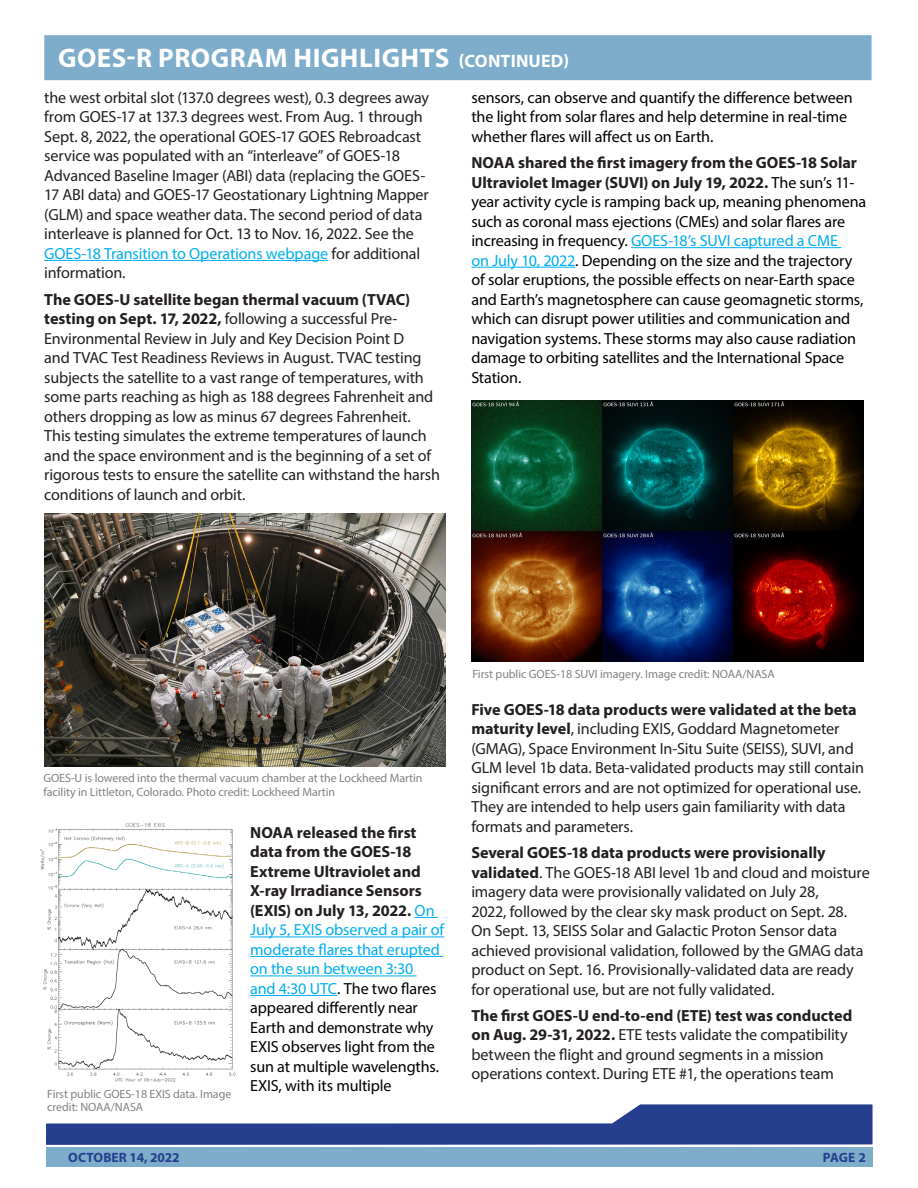
<style>
.page{position:relative;width:918px;height:1188px;background:#fff}
.page>*{position:absolute;margin:0;border:0;box-sizing:border-box;transform-origin:0 0}
.t1{font:700 27px "Myriad Pro";letter-spacing:.02em;color:#fff}
._508BODY{font:16.2px/19.5px "Myriad Pro";letter-spacing:-.01em;color:#231f20}
._508BODY-2{font:16.2px/19.5px "Myriad Pro";letter-spacing:-.01em;color:#000}
.t2{font:700 13.5px "Myriad Pro";letter-spacing:-.005em;color:#253f8e}
._508_Caption{font:12px/13.5px "Myriad Pro";letter-spacing:-.005em;color:#808285}
.s1{font-size:18px}
.s2{color:#00aeef}
.s3{font-weight:700}
.s4{font-weight:700;color:#231f20}
</style>
<div class="page">
<div style="left:46px;top:1147px;width:826px;height:20px;background:#7dadcb"></div>
<svg style="left:46px;top:1105px;width:826px;height:40px"></svg>
<div style="left:44px;top:35px;width:828px;height:45px;background:#7dadcb"></div>
<hr style="left:44px;top:260px;width:284px;height:1px;background:#00aeef">
<svg style="left:415px;top:917px;width:23px;height:1px"></svg>
<hr style="left:250px;top:937px;width:194px;height:1px;background:#00aeef">
<hr style="left:250px;top:956px;width:193px;height:1px;background:#00aeef">
<hr style="left:250px;top:976px;width:167px;height:1px;background:#00aeef">
<hr style="left:250px;top:995px;width:87px;height:1px;background:#00aeef">
<hr style="left:631px;top:247px;width:210px;height:1px;background:#00aeef">
<hr style="left:471px;top:267px;width:104px;height:1px;background:#00aeef">
<img style="left:44px;top:514px;width:402px;height:253px">
<img style="left:40px;top:822px;width:196px;height:261px">
<img style="left:472px;top:400px;width:392px;height:261px">
<h1 class="t1" style="left:58px;top:40px;width:513px">GOES-R PROGRAM HIGHLIGHTS <span class="s1">(CONTINUED)</span></h1>
<p class="_508BODY" style="left:44px;top:87px;width:386px">the west orbital slot (137.0 degrees west), 0.3 degrees away from GOES-17 at 137.3 degrees west. From Aug. 1 through Sept. 8, 2022, the operational GOES-17 GOES Rebroadcast service was populated with an “interleave” of GOES-18<br>Advanced Baseline Imager (ABI) data (replacing the GOES-17 ABI data) and GOES-17 Geostationary Lightning Mapper (GLM) and space weather data. The second period of data interleave is planned for Oct. 13 to Nov. 16, 2022. See the <span class="s2">GOES-18 Transition to Operations webpage</span> for additional information.</p>
<p class="_508BODY" style="left:44px;top:289px;width:397px"><span class="s3">The GOES-U satellite began thermal vacuum (TVAC) testing on Sept. 17, 2022,</span> following a successful Pre-Environmental Review in July and Key Decision Point D<br>and TVAC Test Readiness Reviews in August. TVAC testing subjects the satellite to a vast range of temperatures, with some parts reaching as high as 188 degrees Fahrenheit and others dropping as low as minus 67 degrees Fahrenheit.<br>This testing simulates the extreme temperatures of launch and the space environment and is the beginning of a set of rigorous tests to ensure the satellite can withstand the harsh conditions of launch and orbit.</p>
<p class="_508BODY-2" style="left:471px;top:87px;width:383px">sensors, can observe and quantify the difference between the light from solar flares and help determine in real-time whether flares will affect us on Earth.</p>
<p class="_508BODY-2" style="left:471px;top:153px;width:396px"><span class="s4">NOAA shared the first imagery from the GOES-18 Solar Ultraviolet Imager (SUVI) on July 19, 2022.</span> The sun’s 11- year activity cycle is ramping back up, meaning phenomena such as coronal mass ejections (CMEs) and solar flares are increasing in frequency. <span class="s2">GOES-18’s SUVI captured a CME<br>on July 10, 2022</span>. Depending on the size and the trajectory of solar eruptions, the possible effects on near-Earth space and Earth’s magnetosphere can cause geomagnetic storms, which can disrupt power utilities and communication and navigation systems. These storms may also cause radiation damage to orbiting satellites and the International Space Station.</p>
<p class="_508_Caption" style="left:43px;top:771px;width:381px">GOES-U is lowered into the thermal vacuum chamber at the Lockheed Martin facility in Littleton, Colorado. Photo credit: Lockheed Martin</p>
<p class="_508_Caption" style="left:47px;top:1087px;width:186px">First public GOES-18 EXIS data. Image credit: NOAA/NASA</p>
<p class="_508BODY-2" style="left:250px;top:822px;width:195px"><span class="s4">NOAA released the first data from the GOES-18<br>Extreme Ultraviolet and<br>X-ray Irradiance Sensors (EXIS) on July 13, 2022.</span> <span class="s2">On<br>July 5, EXIS observed a pair of moderate flares that erupted on the sun between 3:30<br>and 4:30 UTC</span>. The two flares appeared differently near<br>Earth and demonstrate why<br>EXIS observes light from the sun at multiple wavelengths.<br>EXIS, with its multiple</p>
<p class="_508_Caption" style="left:472px;top:667px;width:304px">First public GOES-18 SUVI imagery. Image credit: NOAA/NASA</p>
<p class="_508BODY" style="left:471px;top:699px;width:394px"><span class="s3">Five GOES-18 data products were validated at the beta maturity level</span>, including EXIS, Goddard Magnetometer (GMAG), Space Environment In-Situ Suite (SEISS), SUVI, and GLM level 1b data. Beta-validated products may still contain significant errors and are not optimized for operational use.<br>They are intended to help users gain familiarity with data formats and parameters.</p>
<p class="_508BODY" style="left:471px;top:843px;width:400px"><span class="s3">Several GOES-18 data products were provisionally validated</span>. The GOES-18 ABI level 1b and cloud and moisture imagery data were provisionally validated on July 28,<br>2022, followed by the clear sky mask product on Sept. 28.<br>On Sept. 13, SEISS Solar and Galactic Proton Sensor data achieved provisional validation, followed by the GMAG data product on Sept. 16. Provisionally-validated data are ready for operational use, but are not fully validated.</p>
<p class="_508BODY" style="left:471px;top:1005px;width:382px"><span class="s3">The first GOES-U end-to-end (ETE) test was conducted on Aug. 29-31, 2022.</span> ETE tests validate the compatibility between the flight and ground segments in a mission operations context. During ETE #1, the operations team</p>
<p class="t2" style="left:68px;top:1148px;width:113px">OCTOBER 14, 2022</p>
<p class="t2" style="left:823px;top:1148px;width:45px">PAGE 2</p>
</div>
